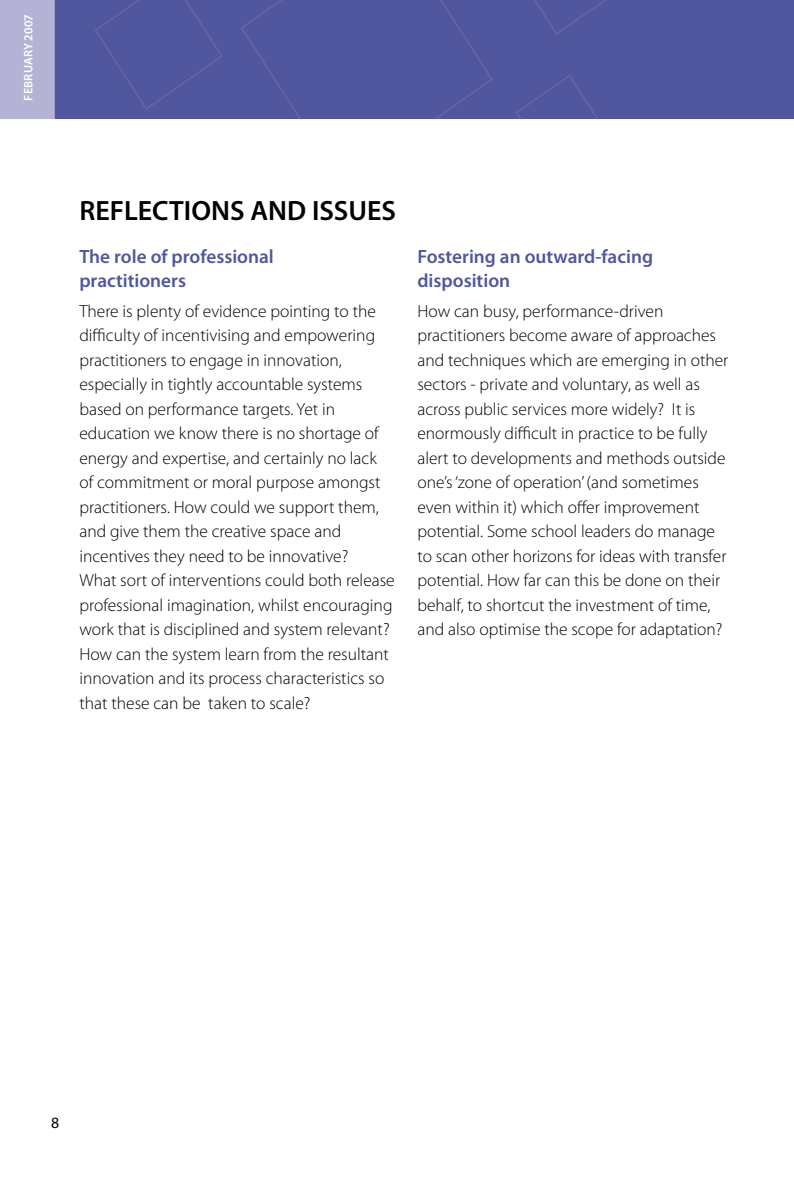
<style>
.page{position:relative;width:794px;height:1191px;background:#fff}
.page>*{position:absolute;margin:0;border:0;box-sizing:border-box;transform-origin:0 0}
.t1{font:600 28px "Myriad Pro";color:#000}
.t2{font:600 19.25px/24.5px "Myriad Pro";color:#50579e}
.t3{font:300 17.5px/24.5px "Myriad Pro";color:#000}
.t4{font:15.75px "Myriad Pro";color:#000}
.t5{font:600 12.25px "Myriad Pro";letter-spacing:.01em;color:#fff}
</style>
<div class="page">
<div style="left:1px;top:0;width:793px;height:119px;background:#50579e"></div>
<svg style="left:95px;top:0;width:128px;height:110px"></svg>
<svg style="left:241px;top:0;width:252px;height:119px"></svg>
<svg style="left:516px;top:75px;width:82px;height:44px"></svg>
<svg style="left:534px;top:0;width:72px;height:35px"></svg>
<div style="left:0;top:0;width:55px;height:119px;background:#b4b3d5"></div>
<p class="t5" style="left:22px;top:101px;width:88px;rotate:-90deg">FEBRUARY 2007</p>
<p class="t1" style="left:79px;top:195px;width:318px">REFLECTIONS AND ISSUES</p>
<p class="t2" style="left:79px;top:244px;width:196px">The role of professional practitioners</p>
<p class="t3" style="left:79px;top:299px;width:317px">There is plenty of evidence pointing to the difficulty of incentivising and empowering practitioners to engage in innovation, especially in tightly accountable systems based on performance targets. Yet in education we know there is no shortage of energy and expertise, and certainly no lack of commitment or moral purpose amongst practitioners. How could we support them, and give them the creative space and incentives they need to be innovative?<br>What sort of interventions could both release professional imagination, whilst encouraging work that is disciplined and system relevant?<br>How can the system learn from the resultant innovation and its process characteristics so that these can be taken to scale?</p>
<p class="t2" style="left:417px;top:244px;width:237px">Fostering an outward-facing disposition</p>
<p class="t3" style="left:417px;top:299px;width:312px">How can busy, performance-driven practitioners become aware of approaches and techniques which are emerging in other sectors - private and voluntary, as well as across public services more widely? It is enormously difficult in practice to be fully alert to developments and methods outside one’s ‘zone of operation’ (and sometimes even within it) which offer improvement potential. Some school leaders do manage to scan other horizons for ideas with transfer potential. How far can this be done on their behalf, to shortcut the investment of time, and also optimise the scope for adaptation?</p>
<p class="t4" style="left:51px;top:1114px;width:10px">8</p>
</div>
